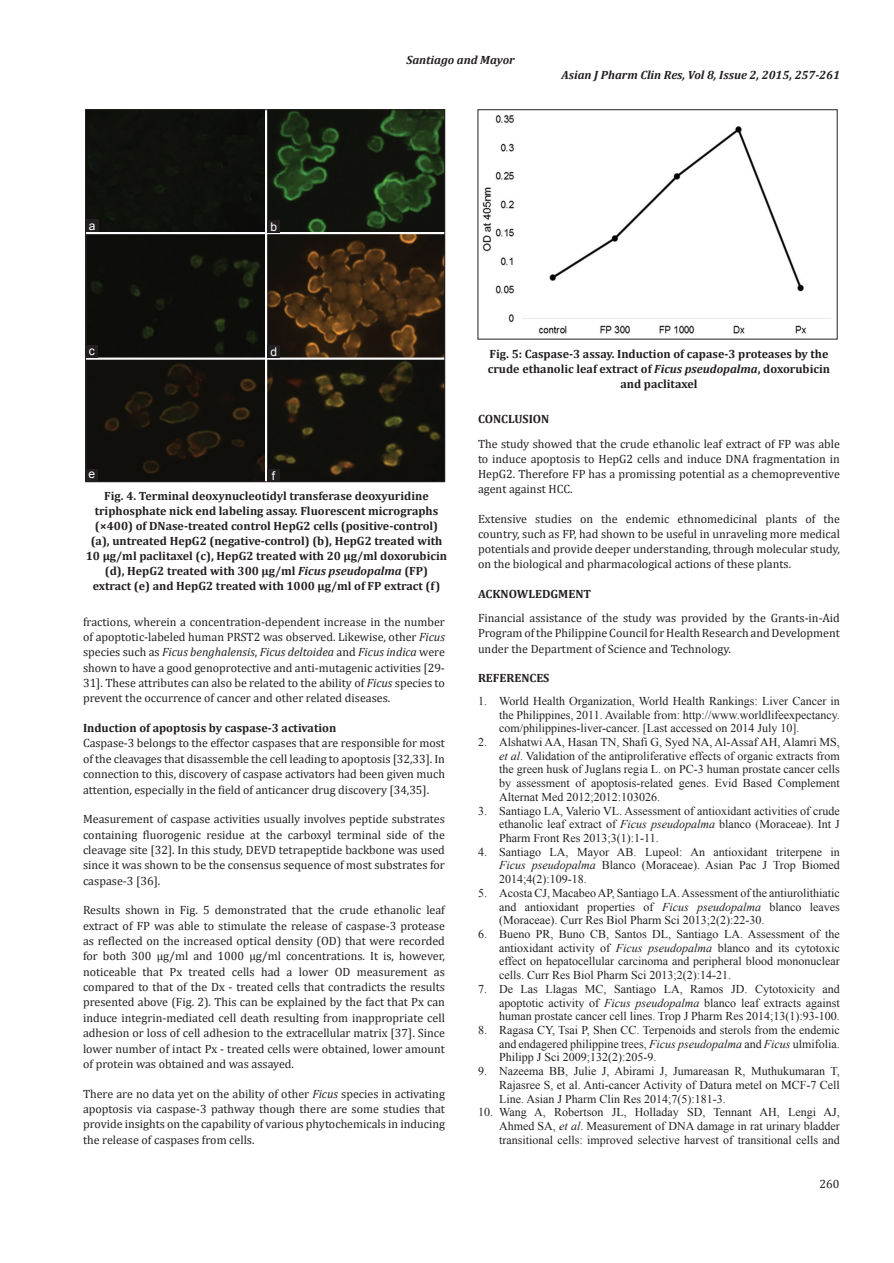
<style>
.page{position:relative;width:894px;height:1263px;background:#fff}
.page>*{position:absolute;margin:0;border:0;box-sizing:border-box;transform-origin:0 0}
.TX{font:12px/15.3px "Cambria";color:#231f20;text-align:justify}
.REF{font:12px/13.6px "Times New Roman";color:#231f20;text-align:justify}
.FGC{font:700 12px/15px "Cambria";color:#231f20;text-align:center}
.t1{font:italic 700 12px "Cambria";color:#231f20}
.LABEL{font:12px "Arial";color:#fff}
.s1{font-style:italic}
</style>
<div class="page">
<img style="left:87px;top:111px;width:356px;height:369px">
<div style="left:85px;top:109px;width:360px;height:373px;border:1px solid #231f20"></div>
<img style="left:482px;top:115px;width:350px;height:219px">
<div style="left:86px;top:219px;width:12px;height:13px;background:#231f20"></div>
<div style="left:267px;top:345px;width:13px;height:13px;background:#231f20"></div>
<div style="left:85px;top:345px;width:13px;height:13px;background:#231f20"></div>
<div style="left:267px;top:220px;width:13px;height:13px;background:#231f20"></div>
<div style="left:267px;top:469px;width:13px;height:12px;background:#231f20"></div>
<div style="left:85px;top:469px;width:13px;height:12px;background:#231f20"></div>
<p class="LABEL" style="left:89px;top:218px;width:8px">a</p>
<p class="LABEL" style="left:270px;top:219px;width:8px">b</p>
<p class="LABEL" style="left:89px;top:343px;width:7px">c</p>
<p class="LABEL" style="left:270px;top:344px;width:8px">d</p>
<p class="t1" style="left:406px;top:52px;width:110px">Santiago and Mayor</p>
<p class="t1" style="left:561px;top:67px;width:280px">Asian J Pharm Clin Res, Vol 8, Issue 2, 2015, 257-261</p>
<p class="FGC" style="left:487px;top:346px;width:343px">Fig. 5: Caspase-3 assay. Induction of capase-3 proteases by the crude ethanolic leaf extract of <span class="s1">Ficus pseudopalma</span>, doxorubicin and paclitaxel</p>
<p class="LABEL" style="left:88px;top:466px;width:8px">e</p>
<p class="LABEL" style="left:272px;top:467px;width:5px">f</p>
<p class="FGC" style="left:86px;top:488px;width:363px">Fig. 4. Terminal deoxynucleotidyl transferase deoxyuridine triphosphate nick end labeling assay. Fluorescent micrographs (×400) of DNase-treated control HepG2 cells (positive-control) (a), untreated HepG2 (negative-control) (b), HepG2 treated with 10 μg/ml paclitaxel (c), HepG2 treated with 20 μg/ml doxorubicin (d), HepG2 treated with 300 µg/ml <span class="s1">Ficus pseudopalma</span> (FP) extract (e) and HepG2 treated with 1000 μg/ml of FP extract (f)</p>
<p class="TX" style="left:83px;top:614px;width:363px">fractions, wherein a concentration-dependent increase in the number of apoptotic-labeled human PRST2 was observed. Likewise, other <span class="s1">Ficus </span>species such as <span class="s1">Ficus benghalensis</span>, <span class="s1">Ficus deltoidea</span> and <span class="s1">Ficus indica</span> were shown to have a good genoprotective and anti-mutagenic activities [29- 31]. These attributes can also be related to the ability of <span class="s1">Ficus</span> species to prevent the occurrence of cancer and other related diseases.</p>
<h2 class="FGC" style="left:83px;top:720px;width:255px">Induction of apoptosis by caspase-3 activation</h2>
<p class="TX" style="left:83px;top:735px;width:363px">Caspase-3 belongs to the effector caspases that are responsible for most of the cleavages that disassemble the cell leading to apoptosis [32,33]. In connection to this, discovery of caspase activators had been given much attention, especially in the field of anticancer drug discovery [34,35].</p>
<p class="TX" style="left:83px;top:811px;width:363px">Measurement of caspase activities usually involves peptide substrates containing fluorogenic residue at the carboxyl terminal side of the cleavage site [32]. In this study, DEVD tetrapeptide backbone was used since it was shown to be the consensus sequence of most substrates for caspase-3 [36].</p>
<p class="TX" style="left:83px;top:902px;width:363px">Results shown in Fig. 5 demonstrated that the crude ethanolic leaf extract of FP was able to stimulate the release of caspase-3 protease as reflected on the increased optical density (OD) that were recorded for both 300 µg/ml and 1000 µg/ml concentrations. It is, however, noticeable that Px treated cells had a lower OD measurement as compared to that of the Dx - treated cells that contradicts the results presented above (Fig. 2). This can be explained by the fact that Px can induce integrin-mediated cell death resulting from inappropriate cell adhesion or loss of cell adhesion to the extracellular matrix [37]. Since lower number of intact Px - treated cells were obtained, lower amount of protein was obtained and was assayed.</p>
<p class="TX" style="left:83px;top:1085px;width:363px">There are no data yet on the ability of other <span class="s1">Ficus</span> species in activating apoptosis via caspase-3 pathway though there are some studies that provide insights on the capability of various phytochemicals in inducing the release of caspases from cells.</p>
<h1 class="FGC" style="left:478px;top:411px;width:73px">CONCLUSION</h1>
<p class="TX" style="left:478px;top:436px;width:363px">The study showed that the crude ethanolic leaf extract of FP was able to induce apoptosis to HepG2 cells and induce DNA fragmentation in HepG2. Therefore FP has a promissing potential as a chemopreventive agent against HCC.</p>
<p class="TX" style="left:478px;top:511px;width:363px">Extensive studies on the endemic ethnomedicinal plants of the country, such as FP, had shown to be useful in unraveling more medical potentials and provide deeper understanding, through molecular study, on the biological and pharmacological actions of these plants.</p>
<h1 class="FGC" style="left:478px;top:586px;width:115px">ACKNOWLEDGMENT</h1>
<p class="TX" style="left:478px;top:610px;width:363px">Financial assistance of the study was provided by the Grants-in-Aid Program of the Philippine Council for Health Research and Development under the Department of Science and Technology.</p>
<h1 class="FGC" style="left:478px;top:670px;width:73px">REFERENCES</h1>
<p class="REF" style="left:499px;top:694px;width:342px;text-indent:-21px">1. World Health Organization, World Health Rankings: Liver Cancer in the Philippines, 2011. Available from: http://www.worldlifeexpectancy. com/philippines-liver-cancer. [Last accessed on 2014 July 10].</p>
<p class="REF" style="left:499px;top:735px;width:342px;text-indent:-21px">2. Alshatwi AA, Hasan TN, Shafi G, Syed NA, Al-Assaf AH, Alamri MS, <span class="s1">et al</span>. Validation of the antiproliferative effects of organic extracts from the green husk of Juglans regia L. on PC-3 human prostate cancer cells by assessment of apoptosis-related genes. Evid Based Complement Alternat Med 2012;2012:103026.</p>
<p class="REF" style="left:499px;top:803px;width:342px;text-indent:-21px">3. Santiago LA, Valerio VL. Assessment of antioxidant activities of crude ethanolic leaf extract of <span class="s1">Ficus pseudopalma</span> blanco (Moraceae). Int J Pharm Front Res 2013;3(1):1-11.</p>
<p class="REF" style="left:499px;top:844px;width:342px;text-indent:-21px">4. Santiago LA, Mayor AB. Lupeol: An antioxidant triterpene in <span class="s1">Ficus pseudopalma</span> Blanco (Moraceae). Asian Pac J Trop Biomed 2014;4(2):109-18.</p>
<p class="REF" style="left:499px;top:885px;width:342px;text-indent:-21px">5. Acosta CJ, Macabeo AP, Santiago LA. Assessment of the antiurolithiatic and antioxidant properties of <span class="s1">Ficus pseudopalma</span> blanco leaves (Moraceae). Curr Res Biol Pharm Sci 2013;2(2):22-30.</p>
<p class="REF" style="left:499px;top:927px;width:342px;text-indent:-21px">6. Bueno PR, Buno CB, Santos DL, Santiago LA. Assessment of the antioxidant activity of <span class="s1">Ficus pseudopalma</span> blanco and its cytotoxic effect on hepatocellular carcinoma and peripheral blood mononuclear cells. Curr Res Biol Pharm Sci 2013;2(2):14-21.</p>
<p class="REF" style="left:499px;top:981px;width:342px;text-indent:-21px">7. De Las Llagas MC, Santiago LA, Ramos JD. Cytotoxicity and apoptotic activity of <span class="s1">Ficus pseudopalma</span> blanco leaf extracts against human prostate cancer cell lines. Trop J Pharm Res 2014;13(1):93-100.</p>
<p class="REF" style="left:499px;top:1023px;width:342px;text-indent:-21px">8. Ragasa CY, Tsai P, Shen CC. Terpenoids and sterols from the endemic and endagered philippine trees, <span class="s1">Ficus pseudopalma</span> and <span class="s1">Ficus</span> ulmifolia.<br>Philipp J Sci 2009;132(2):205-9.</p>
<p class="REF" style="left:499px;top:1064px;width:342px;text-indent:-21px">9. Nazeema BB, Julie J, Abirami J, Jumareasan R, Muthukumaran T, Rajasree S, et al. Anti-cancer Activity of Datura metel on MCF-7 Cell Line. Asian J Pharm Clin Res 2014;7(5):181-3.</p>
<p class="REF" style="left:499px;top:1105px;width:342px;text-indent:-21px">10. Wang A, Robertson JL, Holladay SD, Tennant AH, Lengi AJ, Ahmed SA, <span class="s1">et al</span>. Measurement of DNA damage in rat urinary bladder transitional cells: improved selective harvest of transitional cells and</p>
<p class="TX" style="left:819px;top:1176px;width:21px">260</p>
</div>
